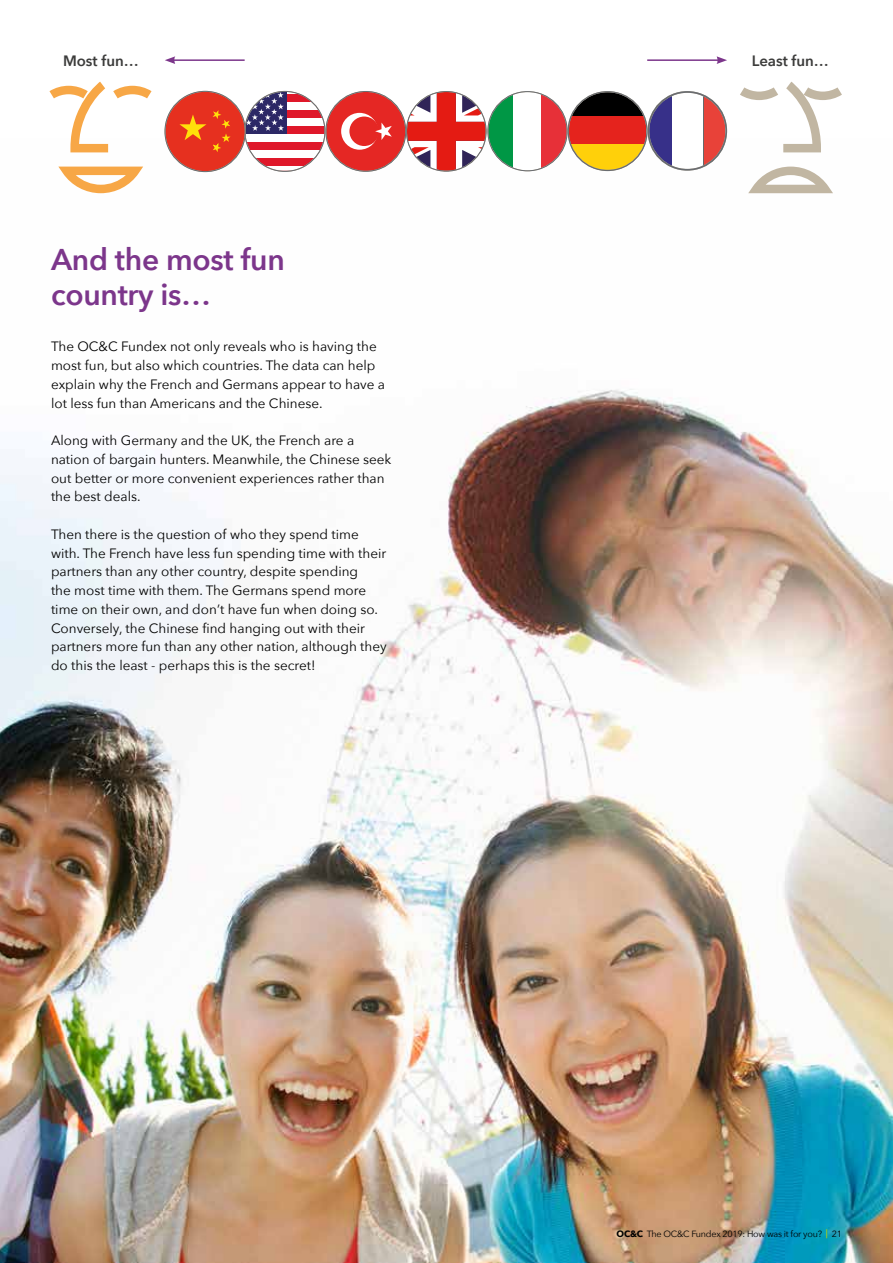
<style>
.page{position:relative;width:893px;height:1263px;background:#fff}
.page>*{position:absolute;margin:0;border:0;box-sizing:border-box;transform-origin:0 0}
.t1{font:600 30px/34.5px "Avenir Next";letter-spacing:-.01em;color:#7c368b}
.t2{font:600 15px "Avenir Next";color:#3c3c3b}
.t3{font:13.5px/18.8px "Avenir Next";color:#000}
.t4{font:9px "Avenir Next";letter-spacing:-.025em;color:#000}
.s1{font-weight:700}
</style>
<div class="page">
<img style="left:1px;top:139px;width:892px;height:1124px">
<svg style="left:49px;top:82px;width:103px;height:70px"></svg>
<svg style="left:58px;top:167px;width:85px;height:26px"></svg>
<svg style="left:740px;top:82px;width:102px;height:70px"></svg>
<svg style="left:748px;top:167px;width:85px;height:26px"></svg>
<svg style="left:568px;top:92px;width:157px;height:78px"></svg>
<svg style="left:568px;top:145px;width:78px;height:25px;fill:#ffd00a"></svg>
<div style="left:568px;top:91px;width:80px;height:80px;border:1px solid #6a6d71;border-radius:50%"></div>
<div style="left:510px;top:92px;width:47px;height:78px;background:#fff"></div>
<svg style="left:488px;top:94px;width:25px;height:76px;fill:#009745"></svg>
<svg style="left:542px;top:94px;width:25px;height:76px;fill:#e73038"></svg>
<div style="left:487px;top:91px;width:81px;height:80px;border:1px solid #6a6d71;border-radius:50%"></div>
<svg style="left:165px;top:91px;width:321px;height:80px"></svg>
<div style="left:165px;top:91px;width:80px;height:81px;border:1px solid #6a6d71;border-radius:50%"></div>
<hr style="left:173px;top:59px;width:72px;height:2px;background:#7c368b">
<svg style="left:165px;top:56px;width:10px;height:8px"></svg>
<hr style="left:647px;top:59px;width:72px;height:2px;background:#7c368b">
<svg style="left:717px;top:56px;width:10px;height:8px"></svg>
<p class="t2" style="left:63px;top:48px;width:77px">Most fun…</p>
<p class="t2" style="left:752px;top:48px;width:78px">Least fun…</p>
<h1 class="t1" style="left:51px;top:242px;width:235px">And the most fun country is…</h1>
<p class="t3" style="left:51px;top:337px;width:336px">The OC&amp;C Fundex not only reveals who is having the most fun, but also which countries. The data can help explain why the French and Germans appear to have a lot less fun than Americans and the Chinese.</p>
<p class="t3" style="left:51px;top:430px;width:342px">Along with Germany and the UK, the French are a nation of bargain hunters. Meanwhile, the Chinese seek out better or more convenient experiences rather than the best deals.</p>
<p class="t3" style="left:51px;top:524px;width:337px">Then there is the question of who they spend time with. The French have less fun spending time with their partners than any other country, despite spending<br>the most time with them. The Germans spend more time on their own, and don’t have fun when doing so.<br>Conversely, the Chinese find hanging out with their partners more fun than any other nation, although they do this the least - perhaps this is the secret!</p>
<p class="t4" style="left:617px;top:1227px;width:227px"><span class="s1">OC&amp;C</span> The OC&amp;C Fundex 2019: How was it for you? <sup>|</sup> 21</p>
</div>
